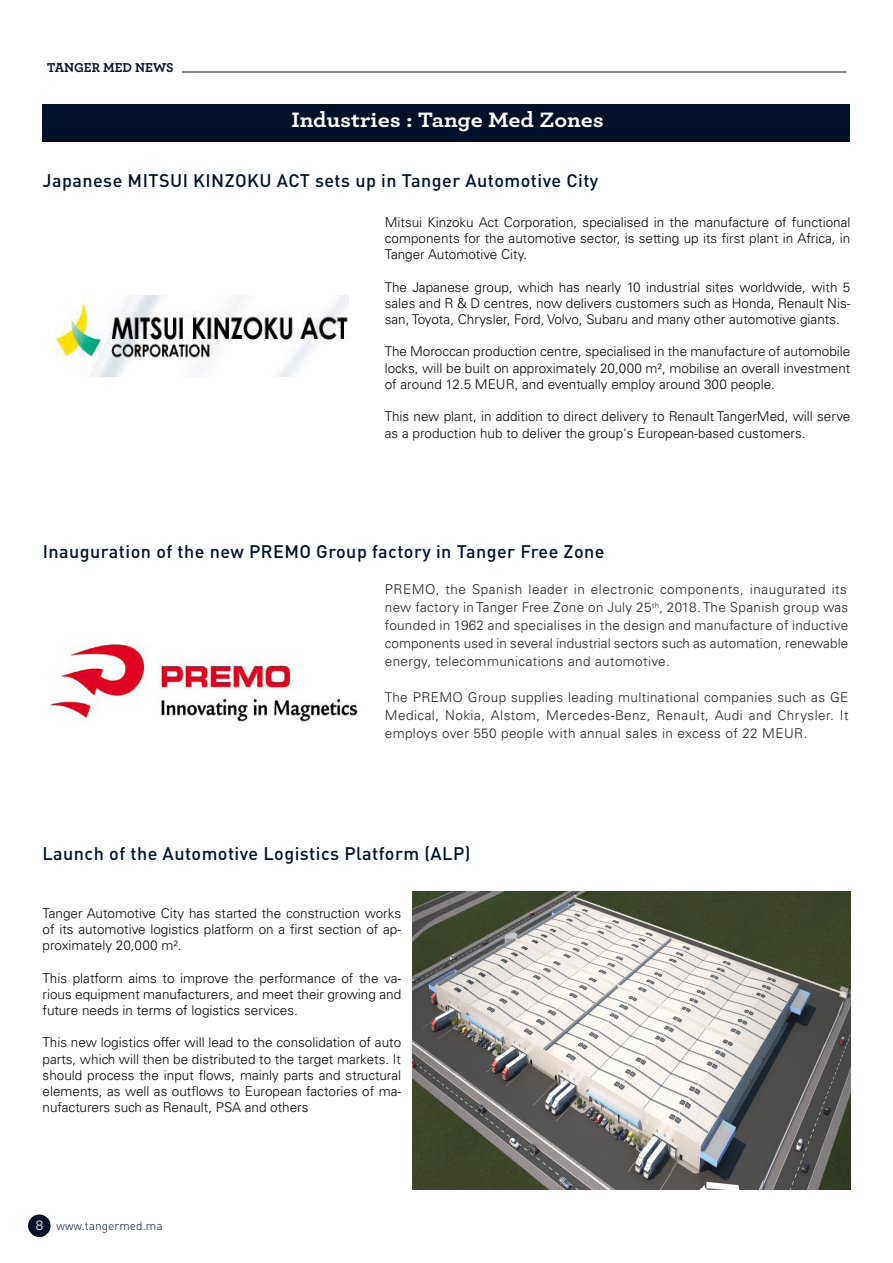
<style>
.page{position:relative;width:893px;height:1263px;background:#fff}
.page>*{position:absolute;margin:0;border:0;box-sizing:border-box;transform-origin:0 0}
.t1{font:700 21.9px "Archer Pro";color:#fff;scale:1.1 1}
.t2{font:500 18px "DIN Pro";letter-spacing:.025em;color:#001229}
.t3{font:300 13.5px/16.2px "Univers LT Std";color:#040503;text-align:justify}
.t4{font:300 13.5px/18px "Univers LT Std";letter-spacing:.03em;color:#231f20;text-align:justify}
.t5{font:700 13.5px "Archer Pro";color:#001229}
.t6{font:300 12px "DIN Pro";color:#001229}
.s1{font-family:"Univers LT Std";font-size:13.5px;color:#fff}
</style>
<div class="page">
<div style="left:28px;top:1214px;width:23px;height:23px;background:#001229;border-radius:50%"></div>
<hr style="left:182px;top:72px;width:664px;height:1px;background:#001229">
<img style="left:413px;top:892px;width:437px;height:297px">
<div style="left:42px;top:104px;width:808px;height:37px;background:#001229"></div>
<img style="left:50px;top:643px;width:308px;height:82px">
<img style="left:55px;top:295px;width:294px;height:81px">
<p class="t5" style="left:47px;top:57px;width:128px">TANGER MED NEWS</p>
<p class="t1" style="left:291px;top:103px;width:285px">Industries : Tange Med Zones</p>
<p class="t2" style="left:43px;top:168px;width:557px">Japanese MITSUI KINZOKU ACT sets up in Tanger Automotive City</p>
<p class="t3" style="left:385px;top:214px;width:467px">Mitsui Kinzoku Act Corporation, specialised in the manufacture of functional components for the automotive sector, is setting up its first plant in Africa, in Tanger Automotive City.</p>
<p class="t3" style="left:385px;top:279px;width:467px">The Japanese group, which has nearly 10 industrial sites worldwide, with 5 sales and R &amp; D centres, now delivers customers such as Honda, Renault Nis&shy;san, Toyota, Chrysler, Ford, Volvo, Subaru and many other automotive giants.</p>
<p class="t3" style="left:385px;top:344px;width:467px">The Moroccan production centre, specialised in the manufacture of automobile locks, will be built on approximately 20,000 m², mobilise an overall investment of around 12.5 MEUR, and eventually employ around 300 people.</p>
<p class="t3" style="left:385px;top:408px;width:467px">This new plant, in addition to direct delivery to Renault TangerMed, will serve as a production hub to deliver the group's European-based customers.</p>
<p class="t2" style="left:43px;top:539px;width:563px">Inauguration of the new PREMO Group factory in Tanger Free Zone</p>
<p class="t4" style="left:385px;top:580px;width:465px">PREMO, the Spanish leader in electronic components, inaugurated its new factory in Tanger Free Zone on July 25<sup>th</sup>, 2018. The Spanish group was founded in 1962 and specialises in the design and manufacture of inductive components used in several industrial sectors such as automation, renewable energy, telecommunications and automotive.</p>
<p class="t4" style="left:385px;top:688px;width:465px">The PREMO Group supplies leading multinational companies such as GE Medical, Nokia, Alstom, Mercedes-Benz, Renault, Audi and Chrysler. It employs over 550 people with annual sales in excess of 22 MEUR.</p>
<p class="t2" style="left:43px;top:841px;width:429px">Launch of the Automotive Logistics Platform (ALP)</p>
<p class="t3" style="left:43px;top:905px;width:360px">Tanger Automotive City has started the construction works of its automotive logistics platform on a first section of ap&shy;proximately 20,000 m².</p>
<p class="t3" style="left:43px;top:970px;width:360px">This platform aims to improve the performance of the va&shy;rious equipment manufacturers, and meet their growing and future needs in terms of logistics services.</p>
<p class="t3" style="left:43px;top:1034px;width:360px">This new logistics offer will lead to the consolidation of auto parts, which will then be distributed to the target markets. It should process the input flows, mainly parts and structural elements, as well as outflows to European factories of ma&shy;nufacturers such as Renault, PSA and others</p>
<p class="t6" style="left:36px;top:1217px;width:128px"><span class="s1">8</span> www.tangermed.ma</p>
</div>
